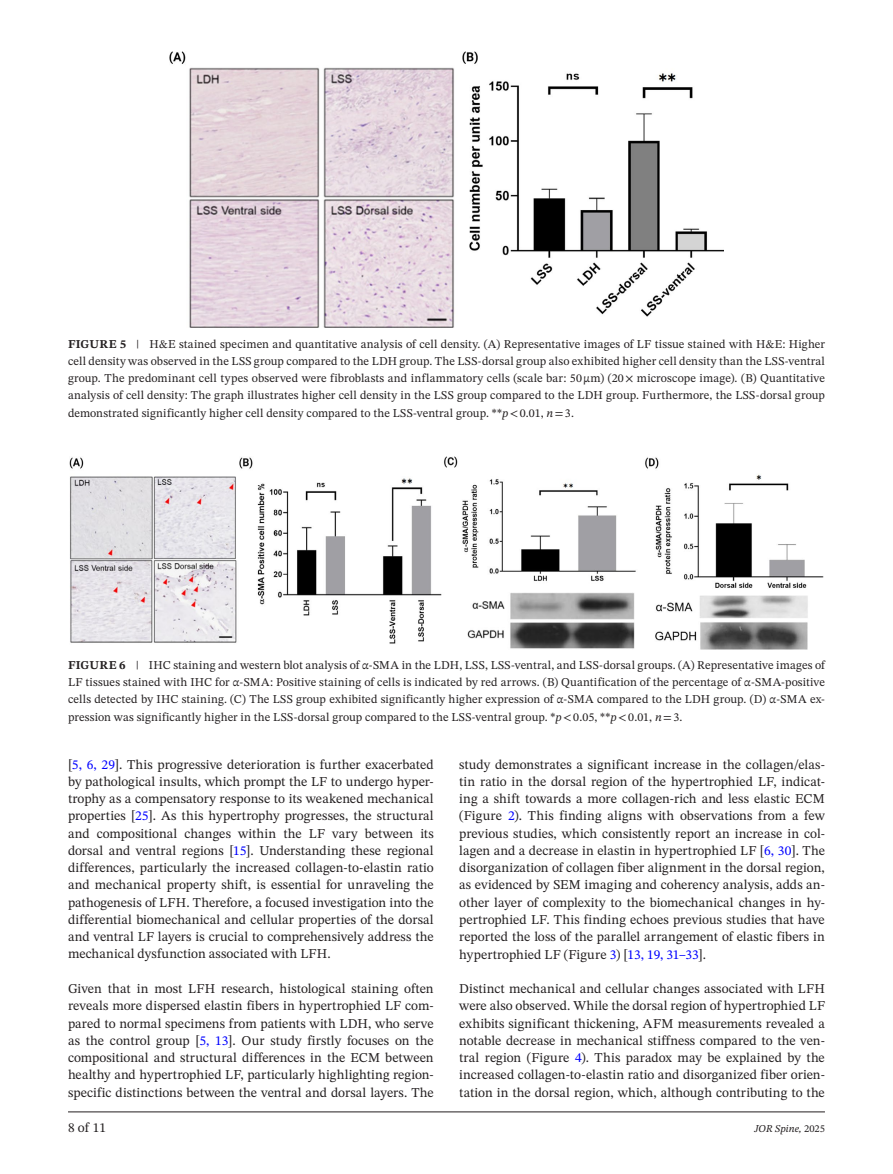
<style>
.page{position:relative;width:893px;height:1174px;background:#fff}
.page>*{position:absolute;margin:0;border:0;box-sizing:border-box;transform-origin:0 0}
.t1{font:13.5px/17.2px "STIX Two Text";letter-spacing:.005em;color:#231f20;text-align:justify}
.t2{font:12px/17.2px "STIX Two Text";letter-spacing:.01em;color:#231f20;text-align:justify}
.t3{font:italic 10.5px "STIX Two Text";color:#231f20}
.s1{font-weight:700}
.s2{font-style:italic}
.s3{color:#00f}
.s4{font-style:normal}
</style>
<div class="page">
<hr style="left:68px;top:1111px;width:757px;height:1px;background:#231f20">
<img style="left:170px;top:51px;width:553px;height:277px">
<img style="left:70px;top:456px;width:753px;height:193px">
<p class="t2" style="left:68px;top:335px;width:758px"><span class="s1">FIGURE 5</span> | H&amp;E stained specimen and quantitative analysis of cell density. (A) Representative images of LF tissue stained with H&amp;E: Higher cell density was observed in the LSS group compared to the LDH group. The LSS-dorsal group also exhibited higher cell density than the LSS-ventral group. The predominant cell types observed were fibroblasts and inflammatory cells (scale bar: 50μm) (20× microscope image). (B) Quantitative analysis of cell density: The graph illustrates higher cell density in the LSS group compared to the LDH group. Furthermore, the LSS-dorsal group demonstrated significantly higher cell density compared to the LSS-ventral group. **<span class="s2">p</span>&lt;0.01, <span class="s2">n</span>=3.</p>
<p class="t2" style="left:68px;top:656px;width:758px"><span class="s1">FIGURE 6</span> | IHC staining and western blot analysis of α-SMA in the LDH, LSS, LSS-ventral, and LSS-dorsal groups. (A) Representative images of LF tissues stained with IHC for α-SMA: Positive staining of cells is indicated by red arrows. (B) Quantification of the percentage of α-SMA-positive cells detected by IHC staining. (C) The LSS group exhibited significantly higher expression of α-SMA compared to the LDH group. (D) α-SMA ex&shy;pression was significantly higher in the LSS-dorsal group compared to the LSS-ventral group. *<span class="s2">p</span>&lt;0.05, **<span class="s2">p</span>&lt;0.01, <span class="s2">n</span>=3.</p>
<p class="t1" style="left:68px;top:755px;width:367px">[<span class="s3">5, 6, 29</span>]. This progressive deterioration is further exacerbated by pathological insults, which prompt the LF to undergo hyper&shy;trophy as a compensatory response to its weakened mechanical properties [<span class="s3">25</span>]. As this hypertrophy progresses, the structural and compositional changes within the LF vary between its dorsal and ventral regions [<span class="s3">15</span>]. Understanding these regional differences, particularly the increased collagen-to-elastin ratio and mechanical property shift, is essential for unraveling the pathogenesis of LFH. Therefore, a focused investigation into the differential biomechanical and cellular properties of the dorsal and ventral LF layers is crucial to comprehensively address the mechanical dysfunction associated with LFH.</p>
<p class="t1" style="left:68px;top:979px;width:367px">Given that in most LFH research, histological staining often reveals more dispersed elastin fibers in hypertrophied LF com&shy;pared to normal specimens from patients with LDH, who serve as the control group [<span class="s3">5, 13</span>]. Our study firstly focuses on the compositional and structural differences in the ECM between healthy and hypertrophied LF, particularly highlighting region&shy;specific distinctions between the ventral and dorsal layers. The</p>
<p class="t1" style="left:459px;top:755px;width:367px">study demonstrates a significant increase in the collagen/elas&shy;tin ratio in the dorsal region of the hypertrophied LF, indicat&shy;ing a shift towards a more collagen-rich and less elastic ECM (Figure <span class="s3">2</span>). This finding aligns with observations from a few previous studies, which consistently report an increase in col&shy;lagen and a decrease in elastin in hypertrophied LF [<span class="s3">6, 30</span>]. The disorganization of collagen fiber alignment in the dorsal region, as evidenced by SEM imaging and coherency analysis, adds an&shy;other layer of complexity to the biomechanical changes in hy&shy;pertrophied LF. This finding echoes previous studies that have reported the loss of the parallel arrangement of elastic fibers in hypertrophied LF (Figure <span class="s3">3</span>) [<span class="s3">13, 19, 31–33</span>].</p>
<p class="t1" style="left:459px;top:979px;width:367px">Distinct mechanical and cellular changes associated with LFH were also observed. While the dorsal region of hypertrophied LF exhibits significant thickening, AFM measurements revealed a notable decrease in mechanical stiffness compared to the ven&shy;tral region (Figure <span class="s3">4</span>). This paradox may be explained by the increased collagen-to-elastin ratio and disorganized fiber orien&shy;tation in the dorsal region, which, although contributing to the</p>
<p class="t1" style="left:68px;top:1119px;width:40px">8 of 11</p>
<p class="t3" style="left:754px;top:1121px;width:72px">JOR Spine, <span class="s4">2025</span></p>
</div>
